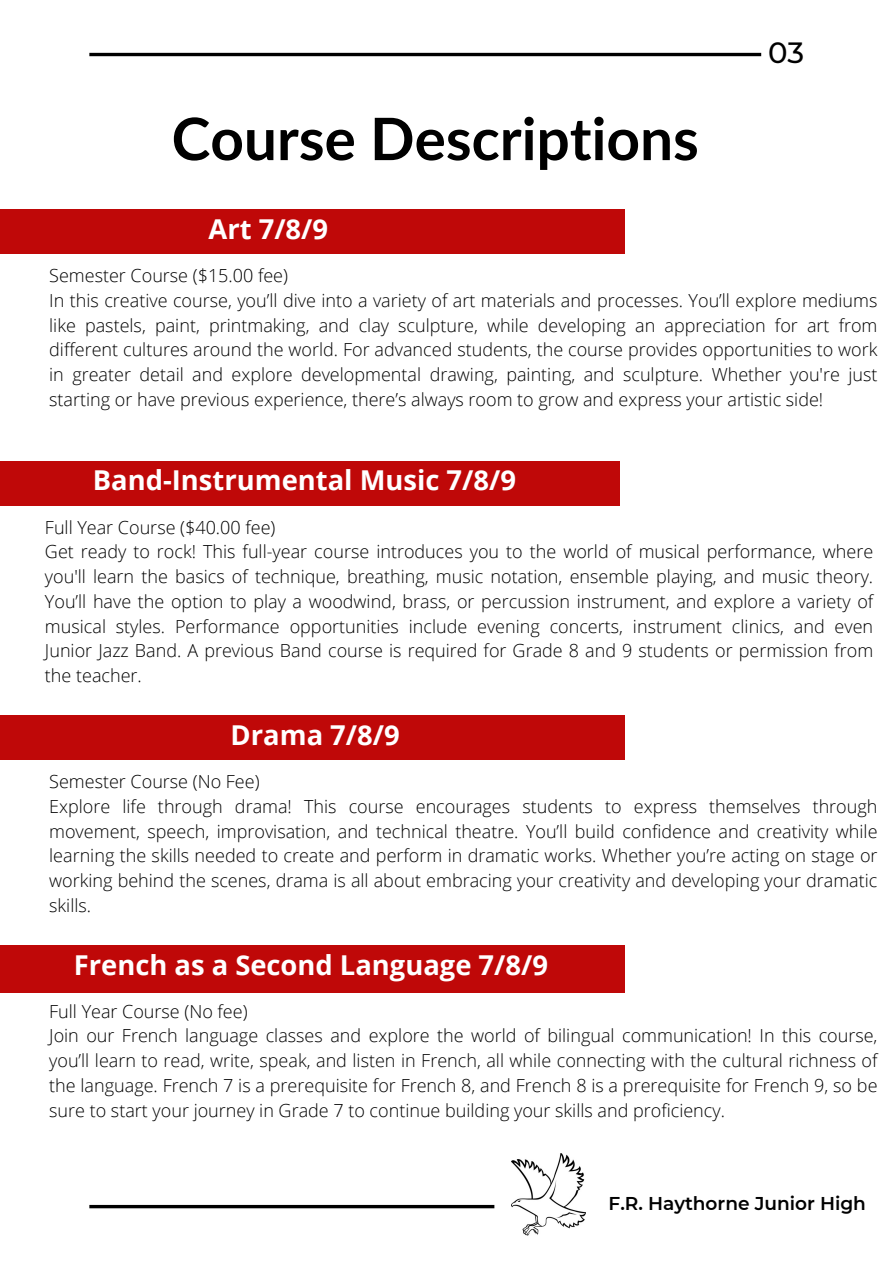
<style>
.page{position:relative;width:894px;height:1264px;background:#fff}
.page>*{position:absolute;margin:0;border:0;box-sizing:border-box;transform-origin:0 0}
.t1{font:700 58.5px "Lato";color:#000}
.t2{font:500 29.25px "Montserrat";color:#000}
.t3{font:700 27.3px "Open Sans";color:#fff}
.t4{font:600 18.6px "Montserrat";color:#000}
.t5{font:300 18px/24.8px "Open Sans";color:#000;text-align:justify}
</style>
<div class="page">
<svg style="left:89px;top:1204px;width:405px;height:4px;background:#3b3b3b"></svg>
<hr style="left:89px;top:53px;width:672px;height:3px;background:#000">
<div style="left:0;top:209px;width:624px;height:45px;background:#bf0808"></div>
<div style="left:0;top:461px;width:620px;height:44px;background:#bf0808"></div>
<div style="left:0;top:715px;width:624px;height:45px;background:#bf0808"></div>
<div style="left:0;top:945px;width:624px;height:47px;background:#bf0808"></div>
<img style="left:511px;top:1153px;width:74px;height:82px">
<p class="t1" style="left:171px;top:102px;width:528px">Course Descriptions</p>
<p class="t2" style="left:767px;top:35px;width:38px">03</p>
<p class="t3" style="left:208px;top:209px;width:121px">Art 7/8/9</p>
<h1 class="t5" style="left:49px;top:263px;width:240px">Semester Course ($15.00 fee)</h1>
<h2 class="t5" style="left:49px;top:287px;width:829px">In this creative course, you’ll dive into a variety of art materials and processes. You’ll explore mediums like pastels, paint, printmaking, and clay sculpture, while developing an appreciation for art from different cultures around the world. For advanced students, the course provides opportunities to work in greater detail and explore developmental drawing, painting, and sculpture. Whether you're just starting or have previous experience, there’s always room to grow and express your artistic side!</h2>
<p class="t3" style="left:93px;top:461px;width:424px">Band-Instrumental Music 7/8/9</p>
<h2 class="t5" style="left:45px;top:514px;width:232px">Full Year Course ($40.00 fee)</h2>
<p class="t5" style="left:45px;top:539px;width:829px">Get ready to rock! This full-year course introduces you to the world of musical performance, where you'll learn the basics of technique, breathing, music notation, ensemble playing, and music theory.<br>You’ll have the option to play a woodwind, brass, or percussion instrument, and explore a variety of musical styles. Performance opportunities include evening concerts, instrument clinics, and even Junior Jazz Band. A previous Band course is required for Grade 8 and 9 students or permission from the teacher.</p>
<p class="t3" style="left:230px;top:715px;width:170px">Drama 7/8/9</p>
<h2 class="t5" style="left:49px;top:768px;width:212px">Semester Course (No Fee)</h2>
<p class="t5" style="left:49px;top:793px;width:829px">Explore life through drama! This course encourages students to express themselves through movement, speech, improvisation, and technical theatre. You’ll build confidence and creativity while learning the skills needed to create and perform in dramatic works. Whether you’re acting on stage or working behind the scenes, drama is all about embracing your creativity and developing your dramatic skills.</p>
<p class="t3" style="left:74px;top:945px;width:475px">French as a Second Language 7/8/9</p>
<h2 class="t5" style="left:49px;top:998px;width:200px">Full Year Course (No fee)</h2>
<p class="t5" style="left:49px;top:1023px;width:829px">Join our French language classes and explore the world of bilingual communication! In this course, you’ll learn to read, write, speak, and listen in French, all while connecting with the cultural richness of the language. French 7 is a prerequisite for French 8, and French 8 is a prerequisite for French 9, so be sure to start your journey in Grade 7 to continue building your skills and proficiency.</p>
<p class="t4" style="left:608px;top:1191px;width:259px">F.R. Haythorne Junior High</p>
</div>
